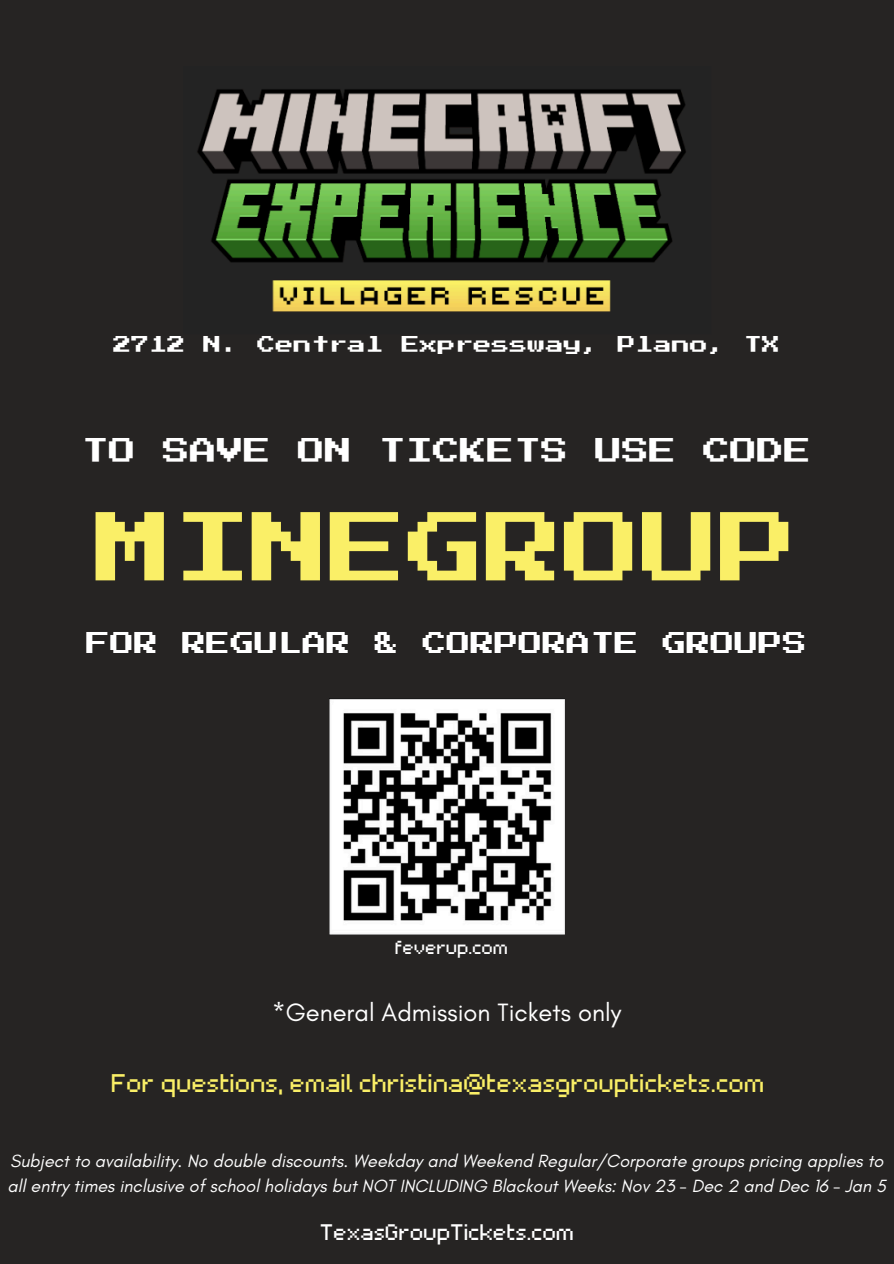
<style>
.page{position:relative;width:894px;height:1264px;background:#fff}
.page>*{position:absolute;margin:0;border:0;box-sizing:border-box;transform-origin:0 0}
.t1{font:78px "Press Start 2 P";color:#faef67}
.t2{font:27px "Press Start 2 P";color:#fff}
.t3{font:25.5px "Retropix";color:#faef67}
.t4{font:25.5px "Glacial Indifference";color:#fff}
.t5{font:24px "Press Start 2 P";color:#fff}
.t6{font:22.5px "Retropix";color:#fff}
.t7{font:18.75px "Retropix";color:#fff}
.t8{font:italic 18px/24.8px "Glacial Indifference";color:#fff}
.t9{font:18px "Press Start 2 P";color:#fff}
</style>
<div class="page">
<div style="left:0;top:0;width:893px;height:1263px;background:#262423"></div>
<img style="left:197px;top:89px;width:489px;height:223px">
<img style="left:329px;top:698px;width:235px;height:236px">
<h2 class="t9" style="left:113px;top:337px;width:668px">2712 N. Central Expressway, Plano, TX</h2>
<p class="t2" style="left:82px;top:439px;width:730px">TO SAVE ON TICKETS USE CODE</p>
<h4 class="t1" style="left:95px;top:517px;width:703px">MINEGROUP</h4>
<h1 class="t5" style="left:87px;top:633px;width:721px">FOR REGULAR &amp; CORPORATE GROUPS</h1>
<h5 class="t7" style="left:395px;top:938px;width:114px">feverup.com</h5>
<h3 class="t4" style="left:272px;top:996px;width:351px">*General Admission Tickets only</h3>
<p class="t3" style="left:111px;top:1071px;width:654px">For questions, email christina@texasgrouptickets.com</p>
<p class="t8" style="left:8px;top:1148px;width:879px">Subject to availability. No double discounts. Weekday and Weekend Regular/Corporate groups pricing applies to all entry times inclusive of school holidays but NOT INCLUDING Blackout Weeks: Nov 23 - Dec 2 and Dec 16 - Jan 5</p>
<h3 class="t6" style="left:319px;top:1221px;width:256px">TexasGroupTickets.com</h3>
</div>
